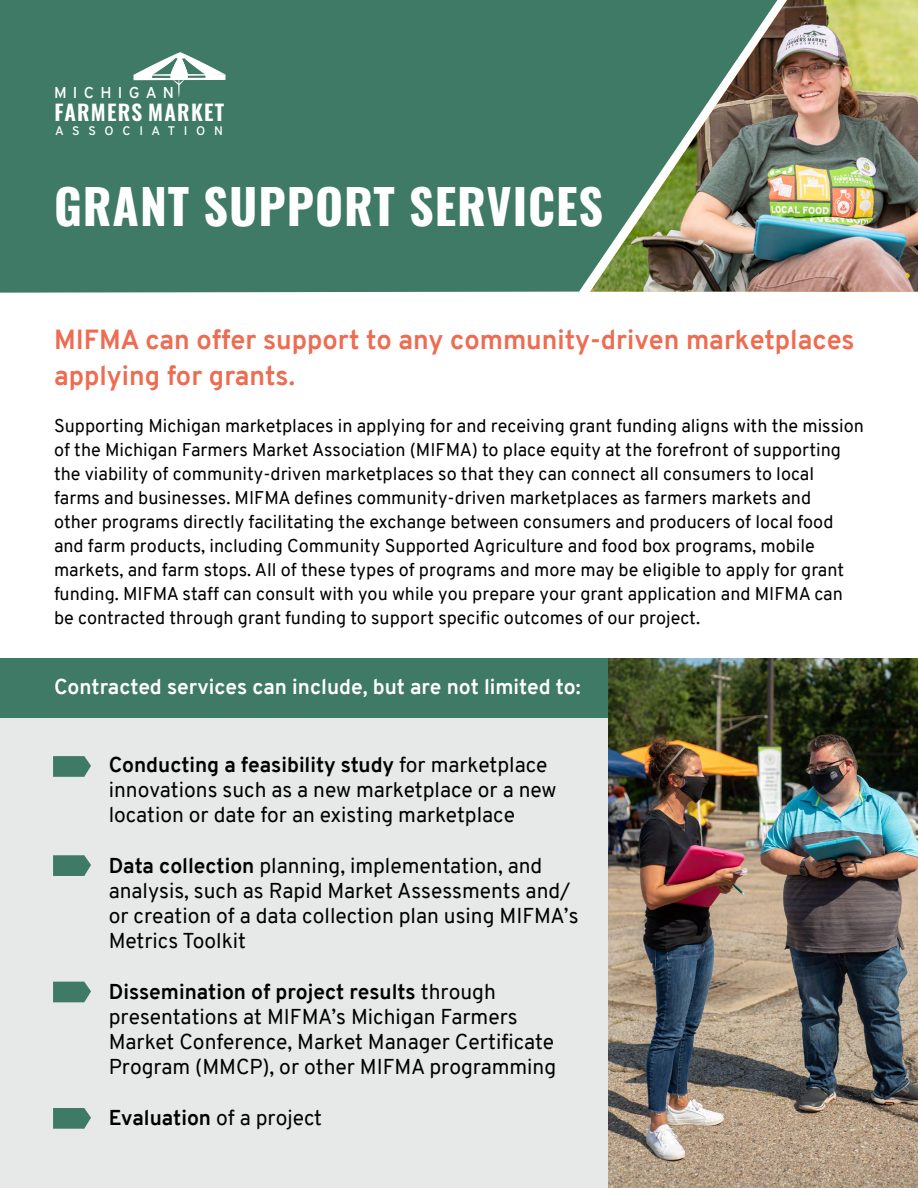
<style>
.page{position:relative;width:918px;height:1188px;background:#fff}
.page>*{position:absolute;margin:0;border:0;box-sizing:border-box;transform-origin:0 0}
.t1{font:700 48px "Oswald";letter-spacing:.02em;color:#fff}
.t2{font:700 27px/36px "Overpass";color:#ed6c52}
.t3{font:600 21.45px "Oswald";letter-spacing:.06em;color:#fff}
.t4{font:21px/25.2px "Overpass";color:#000}
.t5{font:700 21px "Overpass";color:#fff}
.t6{font:700 21px "Overpass";color:#000}
.t7{font:18px/24px "Overpass";color:#000}
.t8{font:600 15.75px "Overpass";letter-spacing:.4em;color:#fff}
.t9{font:600 12.45px "Overpass";letter-spacing:.7em;color:#fff}
.s1{font-weight:700}
.s2{font-weight:400}
</style>
<div class="page">
<div style="left:0;top:696px;width:620px;height:492px;background:#e6e9e7"></div>
<svg style="left:53px;top:756px;width:38px;height:21px"></svg>
<div style="left:0;top:658px;width:609px;height:59px;background:#3e7a65"></div>
<img style="left:609px;top:658px;width:309px;height:530px">
<svg style="left:53px;top:855px;width:38px;height:21px"></svg>
<svg style="left:53px;top:982px;width:38px;height:20px"></svg>
<svg style="left:53px;top:1108px;width:38px;height:21px"></svg>
<div style="left:0;top:0;width:590px;height:293px;background:#3e7a65"></div>
<img style="left:590px;top:0;width:328px;height:292px">
<svg style="left:133px;top:52px;width:93px;height:46px"></svg>
<p class="t8" style="left:54px;top:81px;width:122px">MICHIGAN</p>
<p class="t9" style="left:55px;top:122px;width:169px">ASSOCIATION</p>
<p class="t3" style="left:55px;top:101px;width:171px">FARMERS MARKET</p>
<h1 class="t1" style="left:54px;top:181px;width:551px">GRANT SUPPORT SERVICES</h1>
<h2 class="t2" style="left:54px;top:322px;width:802px">MIFMA can offer support to any community-driven marketplaces applying for grants.</h2>
<p class="t7" style="left:54px;top:414px;width:811px">Supporting Michigan marketplaces in applying for and receiving grant funding aligns with the mission of the Michigan Farmers Market Association (MIFMA) to place equity at the forefront of supporting the viability of community-driven marketplaces so that they can connect all consumers to local farms and businesses. MIFMA defines community-driven marketplaces as farmers markets and<br>other programs directly facilitating the exchange between consumers and producers of local food and farm products, including Community Supported Agriculture and food box programs, mobile markets, and farm stops. All of these types of programs and more may be eligible to apply for grant funding. MIFMA staff can consult with you while you prepare your grant application and MIFMA can be contracted through grant funding to support specific outcomes of our project.</p>
<p class="t5" style="left:54px;top:672px;width:528px">Contracted services can include, but are not limited to:</p>
<p class="t4" style="left:109px;top:752px;width:449px"><span class="s1">Conducting a feasibility study</span> for marketplace innovations such as a new marketplace or a new location or date for an existing marketplace</p>
<p class="t4" style="left:109px;top:853px;width:471px"><span class="s1">Data collection</span> planning, implementation, and analysis, such as Rapid Market Assessments and/ or creation of a data collection plan using MIFMA’s Metrics Toolkit</p>
<p class="t4" style="left:109px;top:979px;width:449px"><span class="s1">Dissemination of project results</span> through presentations at MIFMA’s Michigan Farmers Market Conference, Market Manager Certificate Program (MMCP), or other MIFMA programming</p>
<p class="t6" style="left:109px;top:1102px;width:215px">Evaluation <span class="s2">of a project</span></p>
</div>
